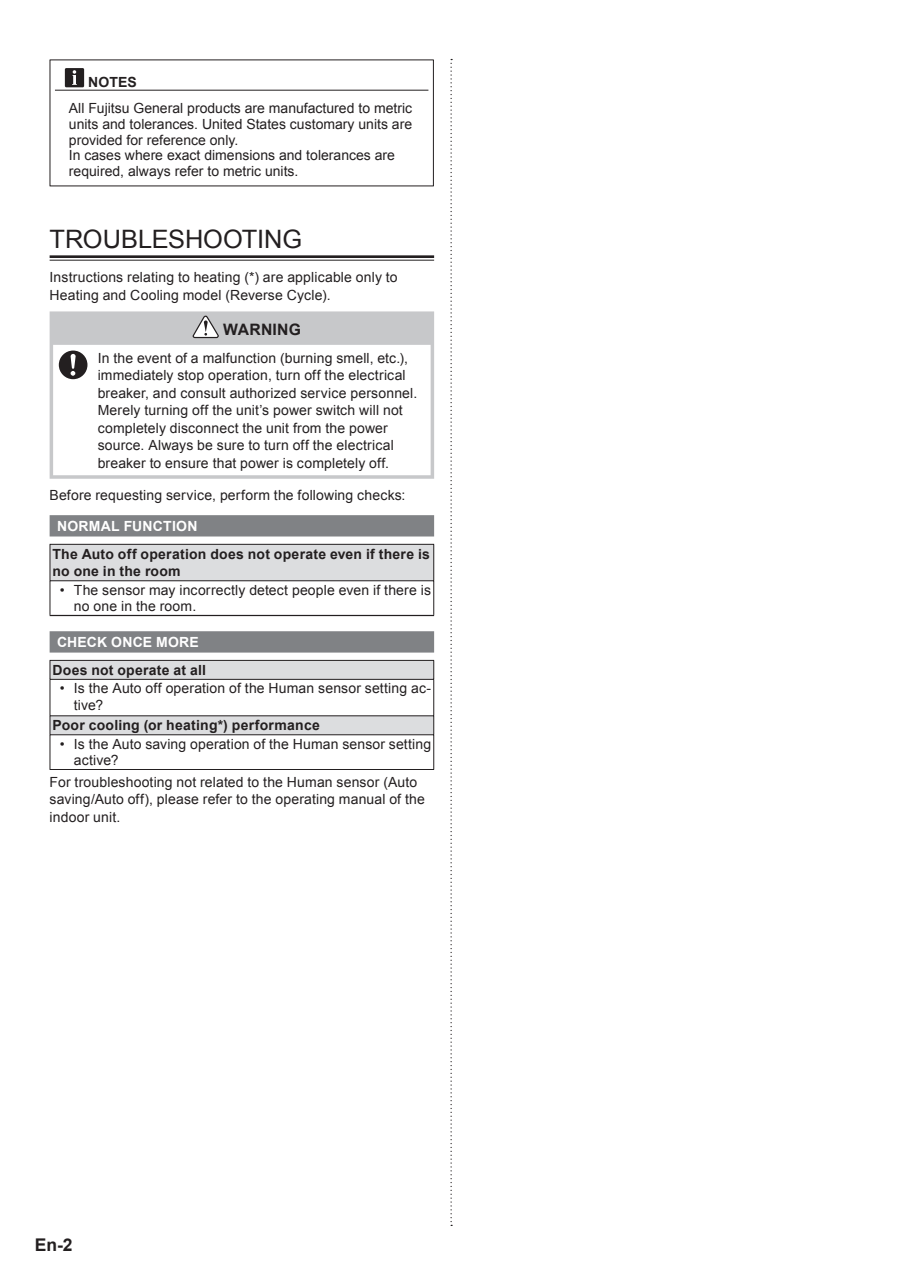
<style>
.page{position:relative;width:903px;height:1275px;background:#fff}
.page>*{position:absolute;margin:0;border:0;box-sizing:border-box;transform-origin:0 0}
.t1{font:25.38px "Arial";color:#231f20}
.t2{font:700 17.5px "Arial";color:#231f20}
.t3{font:700 15.75px "Arial";letter-spacing:.015em;color:#231f20}
.t4{font:14px/17.5px "Arial";letter-spacing:.01em;color:#231f20}
.t5{font:700 14px/17.5px "Arial";letter-spacing:.015em;color:#231f20}
.t6{font:700 14px "Arial";letter-spacing:.015em;color:#fff}
</style>
<div class="page">
<svg style="left:450px;top:59px;width:2px;height:1167px"></svg>
<hr style="left:50px;top:255px;width:384px;height:3px;background:#231f20">
<hr style="left:50px;top:260px;width:384px;height:1px;background:#231f20">
<div style="left:50px;top:515px;width:384px;height:21px;background:#808285"></div>
<div style="left:50px;top:631px;width:384px;height:22px;background:#808285"></div>
<hr style="left:433px;top:60px;width:1px;height:126px;background:#231f20">
<hr style="left:50px;top:60px;width:384px;height:1px;background:#231f20">
<hr style="left:50px;top:60px;width:1px;height:126px;background:#231f20">
<hr style="left:50px;top:186px;width:384px;height:1px;background:#231f20">
<hr style="left:55px;top:90px;width:373px;height:1px;background:#231f20">
<div style="left:65px;top:68px;width:19px;height:19px;background:#231f20"></div>
<svg style="left:72px;top:70px;width:5px;height:15px"></svg>
<div style="left:51px;top:313px;width:381px;height:30px;background:#c7c8ca"></div>
<hr style="left:50px;top:345px;width:3px;height:130px;background:#c7c8ca">
<hr style="left:431px;top:345px;width:3px;height:130px;background:#c7c8ca">
<svg style="left:50px;top:475px;width:384px;height:4px;background:#cdced0"></svg>
<svg style="left:50px;top:311px;width:40px;height:4px"></svg>
<hr style="left:50px;top:315px;width:3px;height:26px;background:#c7c8ca">
<svg style="left:90px;top:311px;width:344px;height:4px"></svg>
<hr style="left:431px;top:315px;width:3px;height:26px;background:#c7c8ca">
<hr style="left:50px;top:341px;width:40px;height:4px;background:#c7c8ca">
<hr style="left:90px;top:341px;width:344px;height:4px;background:#c7c8ca">
<svg style="left:193px;top:315px;width:26px;height:24px"></svg>
<svg style="left:59px;top:351px;width:28px;height:28px"></svg>
<div style="left:50px;top:544px;width:384px;height:37px;background:#dcdddf"></div>
<hr style="left:50px;top:545px;width:1px;height:35px;background:#231f20">
<hr style="left:57px;top:544px;width:377px;height:1px;background:#231f20">
<hr style="left:433px;top:545px;width:1px;height:35px;background:#231f20">
<hr style="left:50px;top:581px;width:1px;height:34px;background:#231f20">
<hr style="left:57px;top:580px;width:377px;height:1px;background:#231f20">
<hr style="left:433px;top:581px;width:1px;height:34px;background:#231f20">
<hr style="left:57px;top:615px;width:377px;height:1px;background:#231f20">
<hr style="left:50px;top:735px;width:1px;height:34px;background:#231f20">
<hr style="left:433px;top:735px;width:1px;height:34px;background:#231f20">
<hr style="left:50px;top:769px;width:384px;height:1px;background:#231f20">
<svg style="left:50px;top:660px;width:384px;height:75px"></svg>
<hr style="left:57px;top:734px;width:377px;height:1px;background:#231f20">
<p class="t5" style="left:88px;top:74px;width:50px">NOTES</p>
<p class="t4" style="left:69px;top:100px;width:345px;line-height:15.8px">All Fujitsu General products are manufactured to metric units and tolerances. United States customary units are provided for reference only.<br>In cases where exact dimensions and tolerances are required, always refer to metric units.</p>
<h1 class="t1" style="left:50px;top:225px;width:254px">TROUBLESHOOTING</h1>
<p class="t4" style="left:50px;top:268px;width:350px">Instructions relating to heating (*) are applicable only to<br>Heating and Cooling model (Reverse Cycle).</p>
<p class="t3" style="left:223px;top:321px;width:79px">WARNING</p>
<p class="t4" style="left:98px;top:349px;width:321px">In the event of a malfunction (burning smell, etc.), immediately stop operation, turn off the electrical breaker, and consult authorized service personnel.<br>Merely turning off the unit’s power switch will not completely disconnect the unit from the power source. Always be sure to turn off the electrical breaker to ensure that power is completely off.</p>
<p class="t4" style="left:50px;top:486px;width:357px">Before requesting service, perform the following checks:</p>
<p class="t6" style="left:57px;top:518px;width:142px">NORMAL FUNCTION</p>
<p class="t5" style="left:52px;top:545px;width:379px">The Auto off operation does not operate even if there is no one in the room</p>
<p class="t4" style="left:74px;top:582px;width:359px;line-height:15.8px;text-indent:-14px">• The sensor may incorrectly detect people even if there is no one in the room.</p>
<p class="t6" style="left:57px;top:634px;width:143px">CHECK ONCE MORE</p>
<p class="t5" style="left:52px;top:661px;width:155px">Does not operate at all</p>
<p class="t4" style="left:74px;top:679px;width:359px;text-indent:-14px">• Is the Auto off operation of the Human sensor setting ac&shy;tive?</p>
<p class="t5" style="left:52px;top:717px;width:269px">Poor cooling (or heating*) performance</p>
<p class="t4" style="left:74px;top:736px;width:359px;line-height:15.8px;text-indent:-14px">• Is the Auto saving operation of the Human sensor setting active?</p>
<p class="t4" style="left:50px;top:773px;width:377px">For troubleshooting not related to the Human sensor (Auto saving/Auto off), please refer to the operating manual of the indoor unit.</p>
<p class="t2" style="left:35px;top:1235px;width:39px">En-2</p>
</div>
